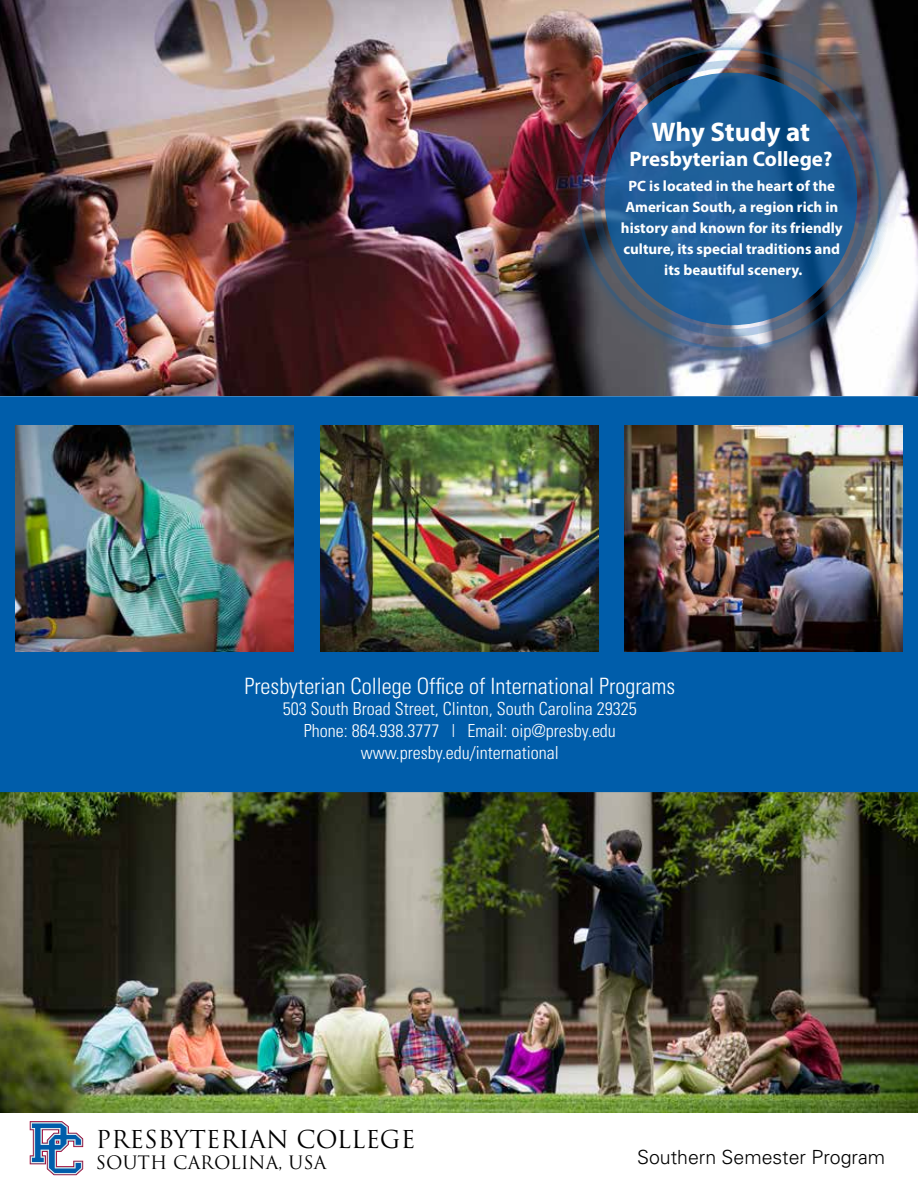
<style>
.page{position:relative;width:918px;height:1188px;background:#fff}
.page>*{position:absolute;margin:0;border:0;box-sizing:border-box;transform-origin:0 0}
.t1{font:700 27px "Myriad Pro";letter-spacing:-.005em;color:#fff}
.t2{font:24px "Trajan";color:#000}
.t3{font:300 condensed 22.5px "Univers";color:#fff}
.t4{font:700 21px "Myriad Pro";color:#fff}
.t5{font:300 19.5px "Univers";color:#000}
.t6{font:300 condensed 18px/21.6px "Univers";color:#fff;text-align:center}
.t7{font:18px "Trajan";color:#000}
.t8{font:700 15px/21px "Myriad Pro";color:#fff;text-align:center}
</style>
<div class="page">
<img style="left:0;top:792px;width:918px;height:320px">
<img style="left:0;top:0;width:918px;height:396px">
<svg style="left:605px;top:73px;width:252px;height:252px;background:#1d5d98"></svg>
<div style="left:593px;top:60px;width:276px;height:277px;border:8px solid #005daa;border-radius:50%"></div>
<div style="left:564px;top:32px;width:333px;height:333px;border:18px solid #005daa;border-radius:50%"></div>
<svg style="left:30px;top:1121px;width:53px;height:54px"></svg>
<div style="left:0;top:396px;width:918px;height:396px;background:#005daa"></div>
<img style="left:16px;top:426px;width:277px;height:225px">
<img style="left:321px;top:426px;width:277px;height:225px">
<img style="left:625px;top:426px;width:277px;height:225px">
<h1 class="t1" style="left:652px;top:115px;width:160px">Why Study at</h1>
<p class="t8" style="left:621px;top:175px;width:223px">PC is located in the heart of the<br>American South, a region rich in history and known for its friendly culture, its special traditions and its beautiful scenery.</p>
<h3 class="t4" style="left:629px;top:145px;width:205px">Presbyterian College?</h3>
<h3 class="t3" style="left:244px;top:672px;width:433px">Presbyterian College Office of International Programs</h3>
<p class="t6" style="left:283px;top:698px;width:355px">503 South Broad Street, Clinton, South Carolina 29325<br>Phone: 864.938.3777 | Email: oip@presby.edu www.presby.edu/international</p>
<h2 class="t2" style="left:96px;top:1125px;width:321px">PRESBYTERIAN COLLEGE</h2>
<p class="t7" style="left:96px;top:1152px;width:232px">SOUTH CAROLINA, USA</p>
<h3 class="t5" style="left:637px;top:1145px;width:250px">Southern Semester Program</h3>
</div>
